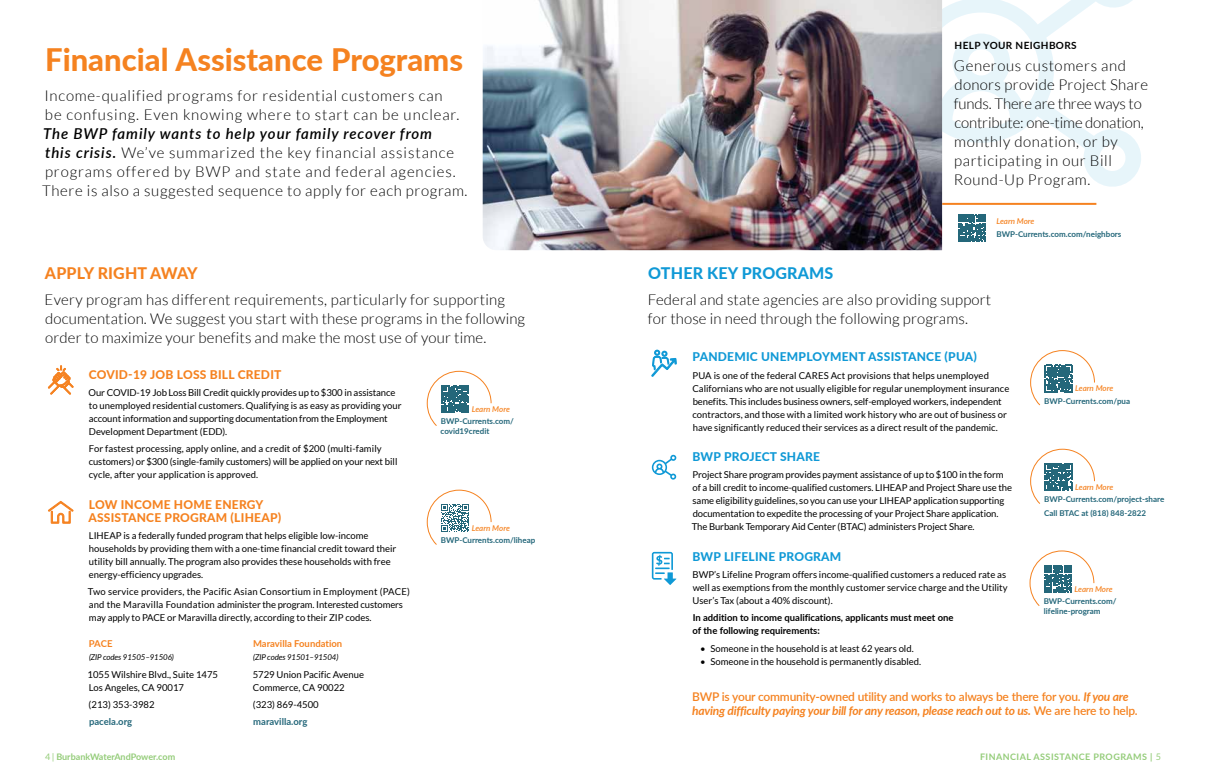
<style>
.page{position:relative;width:1206px;height:783px;background:#fff}
.page>*{position:absolute;margin:0;border:0;box-sizing:border-box;transform-origin:0 0}
.t1{font:800 31px "Lato";color:#f58220}
.t2{font:800 16px "Lato";letter-spacing:.01em;color:#1099d6}
.t3{font:800 16px "Lato";letter-spacing:.01em;color:#f58220}
.t4{font:300 15px/19px "Lato";letter-spacing:.02em;color:#000}
.t5{font:300 15px/19px "Lato";letter-spacing:.06em;color:#000}
.t6{font:300 15px/19px "Lato";letter-spacing:.05em;color:#000}
.t7{font:600 12px/14.4px "Lato";letter-spacing:-.02em;color:#f58220}
.t8{font:800 12px/13px "Lato";letter-spacing:.02em;color:#f58220}
.t9{font:800 12px "Lato";letter-spacing:.02em;color:#1099d6}
.t10{font:700 10px "Lato";letter-spacing:.04em;color:#000}
.t11{font:9.5px/13px "Lato";color:#000}
.t12{font:700 9.5px/13px "Lato";color:#000}
.t13{font:700 9.5px "Lato";color:#f58220}
.t14{font:700 9.5px "Lato";color:#24677a}
.t15{font:700 9px "Lato";letter-spacing:.04em;color:#94cc79}
.t16{font:700 9px "Lato";letter-spacing:-.005em;color:#94cc79}
.t17{font:700 8px/9.6px "Lato";color:#24677a}
.t18{font:italic 600 8px "Lato";color:#f58220}
.t19{font:italic 8px "Lato";letter-spacing:-.02em;color:#000}
.s1{font-weight:600;font-style:italic}
.s2{font-weight:700;font-style:italic}
.s3{font-weight:400}
</style>
<div class="page">
<svg style="left:942px;top:0;width:199px;height:188px"></svg>
<hr style="left:942px;top:203px;width:154px;height:2px;background:#f58220">
<svg style="left:959px;top:214px;width:27px;height:28px"></svg>
<svg style="left:426px;top:370px;width:66px;height:56px"></svg>
<svg style="left:426px;top:489px;width:66px;height:56px"></svg>
<svg style="left:1030px;top:448px;width:65px;height:56px"></svg>
<svg style="left:1029px;top:550px;width:66px;height:56px"></svg>
<svg style="left:1030px;top:350px;width:65px;height:56px"></svg>
<img style="left:483px;top:0;width:459px;height:250px">
<svg style="left:48px;top:365px;width:26px;height:30px"></svg>
<svg style="left:48px;top:501px;width:25px;height:22px"></svg>
<svg style="left:651px;top:350px;width:26px;height:27px"></svg>
<svg style="left:652px;top:455px;width:25px;height:25px"></svg>
<svg style="left:652px;top:552px;width:24px;height:33px"></svg>
<h1 class="t1" style="left:45px;top:37px;width:420px">Financial Assistance Programs</h1>
<h3 class="t6" style="left:44px;top:87px;width:417px">Income-qualified programs for residential customers can be confusing. Even knowing where to start can be unclear.</h3>
<h3 class="t5" style="left:42px;top:125px;width:427px"><span class="s1">The BWP family wants to help your family recover from<br>this crisis.</span> We’ve summarized the key financial assistance programs offered by BWP and state and federal agencies.<br>There is also a suggested sequence to apply for each program.</h3>
<h2 class="t3" style="left:45px;top:261px;width:154px">APPLY RIGHT AWAY</h2>
<h3 class="t4" style="left:45px;top:290px;width:482px">Every program has different requirements, particularly for supporting documentation. We suggest you start with these programs in the following order to maximize your benefits and make the most use of your time.</h3>
<p class="t8" style="left:89px;top:367px;width:194px">COVID-19 JOB LOSS BILL CREDIT</p>
<p class="t11" style="left:89px;top:386px;width:314px">Our COVID-19 Job Loss Bill Credit quickly provides up to $300 in assistance to unemployed residential customers. Qualifying is as easy as providing your account information and supporting documentation from the Employment Development Department (EDD).</p>
<p class="t11" style="left:89px;top:442px;width:310px">For fastest processing, apply online, and a credit of $200 (multi-family customers) or $300 (single-family customers) will be applied on your next bill cycle, after your application is approved.</p>
<p class="t8" style="left:88px;top:497px;width:194px">LOW INCOME HOME ENERGY<br>ASSISTANCE PROGRAM (LIHEAP)</p>
<p class="t11" style="left:89px;top:529px;width:309px">LIHEAP is a federally funded program that helps eligible low-income households by providing them with a one-time financial credit toward their utility bill annually. The program also provides these households with free energy-efficiency upgrades.</p>
<p class="t11" style="left:88px;top:585px;width:323px">Two service providers, the Pacific Asian Consortium in Employment (PACE) and the Maravilla Foundation administer the program. Interested customers may apply to PACE or Maravilla directly, according to their ZIP codes.</p>
<p class="t13" style="left:89px;top:637px;width:25px">PACE</p>
<p class="t19" style="left:89px;top:652px;width:86px">(ZIP codes 91505–91506)</p>
<p class="t11" style="left:88px;top:668px;width:132px">1055 Wilshire Blvd., Suite 1475<br>Los Angeles, CA 90017</p>
<p class="t11" style="left:89px;top:698px;width:67px">(213) 353-3982</p>
<p class="t14" style="left:89px;top:715px;width:45px">pacela.org</p>
<p class="t13" style="left:253px;top:637px;width:91px">Maravilla Foundation</p>
<p class="t19" style="left:253px;top:652px;width:87px">(ZIP codes 91501–91504)</p>
<p class="t11" style="left:253px;top:668px;width:113px">5729 Union Pacific Avenue<br>Commerce, CA 90022</p>
<p class="t11" style="left:253px;top:698px;width:67px">(323) 869-4500</p>
<p class="t14" style="left:253px;top:715px;width:56px">maravilla.org</p>
<p class="t18" style="left:472px;top:403px;width:39px">Learn More</p>
<p class="t17" style="left:441px;top:416px;width:75px">BWP-Currents.com/ covid19credit</p>
<p class="t18" style="left:472px;top:522px;width:39px">Learn More</p>
<p class="t17" style="left:441px;top:535px;width:96px">BWP-Currents.com/liheap</p>
<p class="t10" style="left:955px;top:38px;width:124px">HELP YOUR NEIGHBORS</p>
<h3 class="t4" style="left:954px;top:56px;width:196px">Generous customers and donors provide Project Share funds. There are three ways to contribute: one-time donation, monthly donation, or by participating in our Bill<br>Round-Up Program.</h3>
<p class="t18" style="left:996px;top:216px;width:40px">Learn More</p>
<p class="t17" style="left:997px;top:229px;width:126px">BWP-Currents.com.com/neighbors</p>
<h2 class="t2" style="left:648px;top:261px;width:187px">OTHER KEY PROGRAMS</h2>
<h3 class="t4" style="left:648px;top:290px;width:345px">Federal and state agencies are also providing support for those in need through the following programs.</h3>
<p class="t9" style="left:693px;top:348px;width:286px">PANDEMIC UNEMPLOYMENT ASSISTANCE (PUA)</p>
<p class="t11" style="left:692px;top:369px;width:318px">PUA is one of the federal CARES Act provisions that helps unemployed Californians who are not usually eligible for regular unemployment insurance benefits. This includes business owners, self-employed workers, independent contractors, and those with a limited work history who are out of business or have significantly reduced their services as a direct result of the pandemic.</p>
<p class="t9" style="left:693px;top:448px;width:129px">BWP PROJECT SHARE</p>
<p class="t11" style="left:692px;top:468px;width:322px">Project Share program provides payment assistance of up to $100 in the form of a bill credit to income-qualified customers. LIHEAP and Project Share use the same eligibility guidelines, so you can use your LIHEAP application supporting documentation to expedite the processing of your Project Share application.<br>The Burbank Temporary Aid Center (BTAC) administers Project Share.</p>
<p class="t9" style="left:693px;top:547px;width:150px">BWP LIFELINE PROGRAM</p>
<p class="t11" style="left:693px;top:568px;width:317px">BWP’s Lifeline Program offers income-qualified customers a reduced rate as well as exemptions from the monthly customer service charge and the Utility<br>User’s Tax (about a 40% discount).</p>
<p class="t12" style="left:693px;top:611px;width:263px">In addition to income qualifications, applicants must meet one of the following requirements:</p>
<p class="t11" style="left:700px;top:642px;width:215px">• Someone in the household is at least 62 years old.</p>
<p class="t11" style="left:700px;top:655px;width:223px">• Someone in the household is permanently disabled.</p>
<p class="t18" style="left:1075px;top:383px;width:39px">Learn More</p>
<p class="t17" style="left:1044px;top:396px;width:87px">BWP-Currents.com/pua</p>
<p class="t18" style="left:1075px;top:481px;width:39px">Learn More</p>
<p class="t17" style="left:1044px;top:492px;width:122px;line-height:14.1px">BWP-Currents.com/project-share<br>Call BTAC at (818) 848-2822</p>
<p class="t18" style="left:1075px;top:583px;width:39px">Learn More</p>
<p class="t17" style="left:1044px;top:596px;width:74px">BWP-Currents.com/ lifeline-program</p>
<p class="t7" style="left:692px;top:689px;width:447px">BWP is your community-owned utility and works to always be there for you. <span class="s2">If you are having difficulty paying your bill for any reason, please reach out to us.</span> We are here to help.</p>
<p class="t16" style="left:45px;top:750px;width:132px"><span class="s3">4 |</span> BurbankWaterAndPower.com</p>
<p class="t15" style="left:980px;top:750px;width:182px">FINANCIAL ASSISTANCE PROGRAMS | <span class="s3">5</span></p>
</div>
